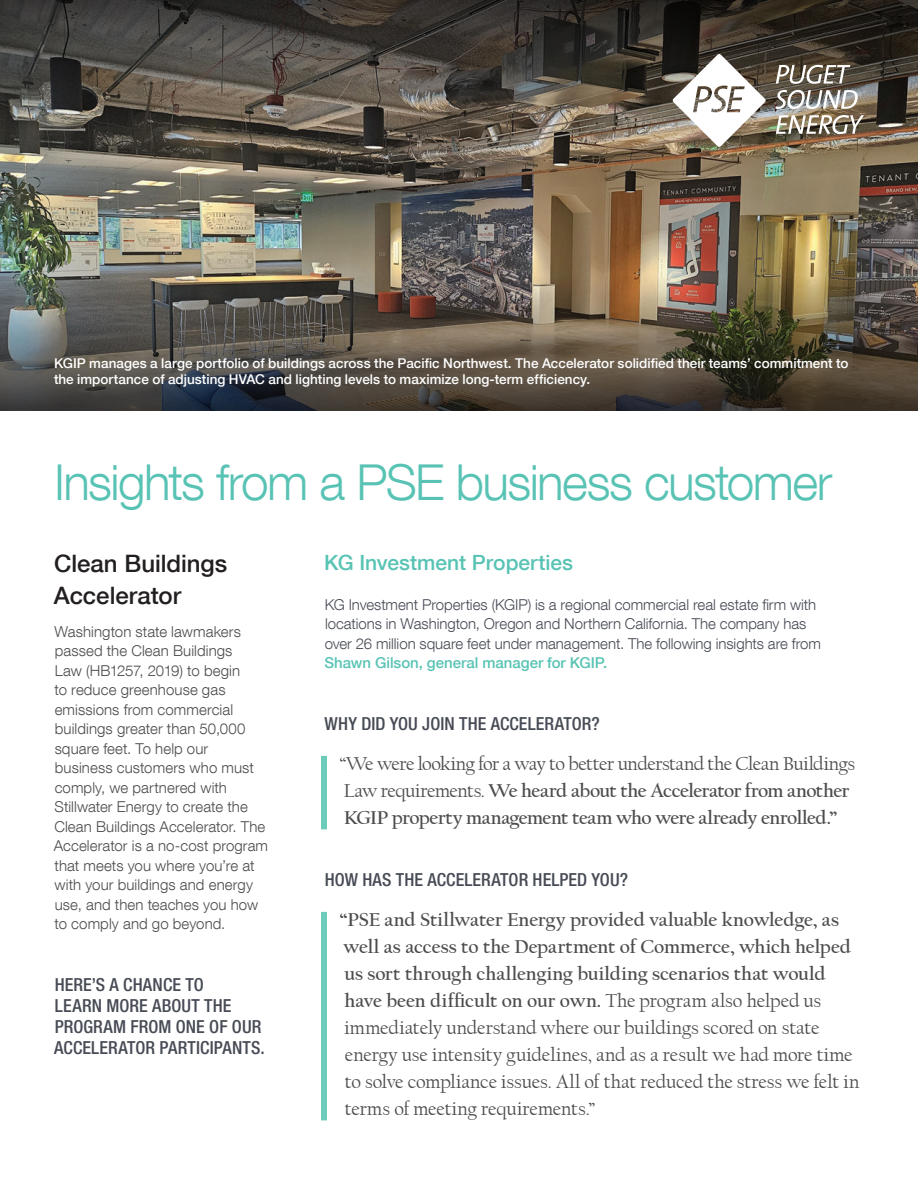
<style>
.page{position:relative;width:918px;height:1188px;background:#fff}
.page>*{position:absolute;margin:0;border:0;box-sizing:border-box;transform-origin:0 0}
.t1{font:300 49.5px "Helvetica Neue LT Com";letter-spacing:-.035em;color:#58c3b4}
.t2{font:500 24px/31.2px "Helvetica Neue LT Com";color:#231f20}
.t3{font:500 21px "Helvetica Neue LT Com";color:#58c3b4}
.t4{font:19.5px/27px "Californian FB";letter-spacing:-.005em;color:#4b4c4d}
.t5{font:700 19.5px/27px "Californian FB";letter-spacing:-.025em;color:#4b4c4d}
.t6{font:500 condensed 18px/21px "Helvetica Neue LT Com";letter-spacing:.005em;color:#474b55}
.t7{font:300 15px/19.5px "Helvetica Neue LT Com";letter-spacing:.005em;color:#4b4c4d}
.t8{font:300 15px/19.5px "Helvetica Neue LT Com";color:#474b55}
.t9{font:500 13.5px/16.2px "Helvetica Neue LT Com";color:#fff}
.s1{font-weight:500;color:#58c3b4}
.s2{font-weight:400}
.s3{font-weight:700}
</style>
<div class="page">
<img style="left:0;top:122px;width:918px;height:153px">
<img style="left:0;top:275px;width:918px;height:136px">
<div style="left:321px;top:756px;width:6px;height:73px;background:#6dcbb9"></div>
<div style="left:321px;top:912px;width:6px;height:208px;background:#6dcbb9"></div>
<svg style="left:0;top:0;width:918px;height:122px;background:#47423b"></svg>
<svg style="left:776px;top:115px;width:88px;height:19px"></svg>
<svg style="left:775px;top:90px;width:83px;height:19px"></svg>
<svg style="left:776px;top:65px;width:74px;height:19px"></svg>
<svg style="left:673px;top:54px;width:93px;height:93px"></svg>
<p class="t9" style="left:54px;top:355px;width:796px">KGIP manages a large portfolio of buildings across the Pacific Northwest. The Accelerator solidified their teams’ commitment to the importance of adjusting HVAC and lighting levels to maximize long-term efficiency.</p>
<p class="t1" style="left:54px;top:452px;width:780px">Insights from a PSE business customer</p>
<h1 class="t2" style="left:54px;top:548px;width:175px">Clean Buildings<br>Accelerator</h1>
<p class="t7" style="left:54px;top:621px;width:216px">Washington state lawmakers passed the Clean Buildings<br>Law (HB1257, 2019) to begin<br>to reduce greenhouse gas emissions from commercial buildings greater than 50,000 square feet. To help our business customers who must comply, we partnered with<br>Stillwater Energy to create the<br>Clean Buildings Accelerator. The<br>Accelerator is a no-cost program that meets you where you’re at with your buildings and energy use, and then teaches you how to comply and go beyond.</p>
<h3 class="t6" style="left:54px;top:973px;width:212px">HERE’S A CHANCE TO<br>LEARN MORE ABOUT THE<br>PROGRAM FROM ONE OF OUR<br>ACCELERATOR PARTICIPANTS.</h3>
<h2 class="t3" style="left:324px;top:550px;width:250px">KG Investment Properties</h2>
<h3 class="t8" style="left:324px;top:595px;width:498px">KG Investment Properties (KGIP) is a regional commercial real estate firm with locations in Washington, Oregon and Northern California. The company has over 26 million square feet under management. The following insights are from <span class="s1">Shawn Gilson, general manager for KGIP.</span></h3>
<h3 class="t6" style="left:325px;top:713px;width:277px">WHY DID YOU JOIN THE ACCELERATOR?</h3>
<p class="t5" style="left:340px;top:751px;width:517px"><span class="s2">“We were looking for a way to better understand the Clean Buildings<br>Law requirements.</span> We heard about the Accelerator from another<br>KGIP property management team who were already enrolled.”</p>
<h3 class="t6" style="left:325px;top:869px;width:305px">HOW HAS THE ACCELERATOR HELPED YOU?</h3>
<p class="t4" style="left:340px;top:907px;width:521px"><span class="s3">“PSE and Stillwater Energy provided valuable knowledge, as well as access to the Department of Commerce, which helped us sort through challenging building scenarios that would have been difficult on our own.</span> The program also helped us immediately understand where our buildings scored on state energy use intensity guidelines, and as a result we had more time to solve compliance issues. All of that reduced the stress we felt in terms of meeting requirements.”</p>
</div>
